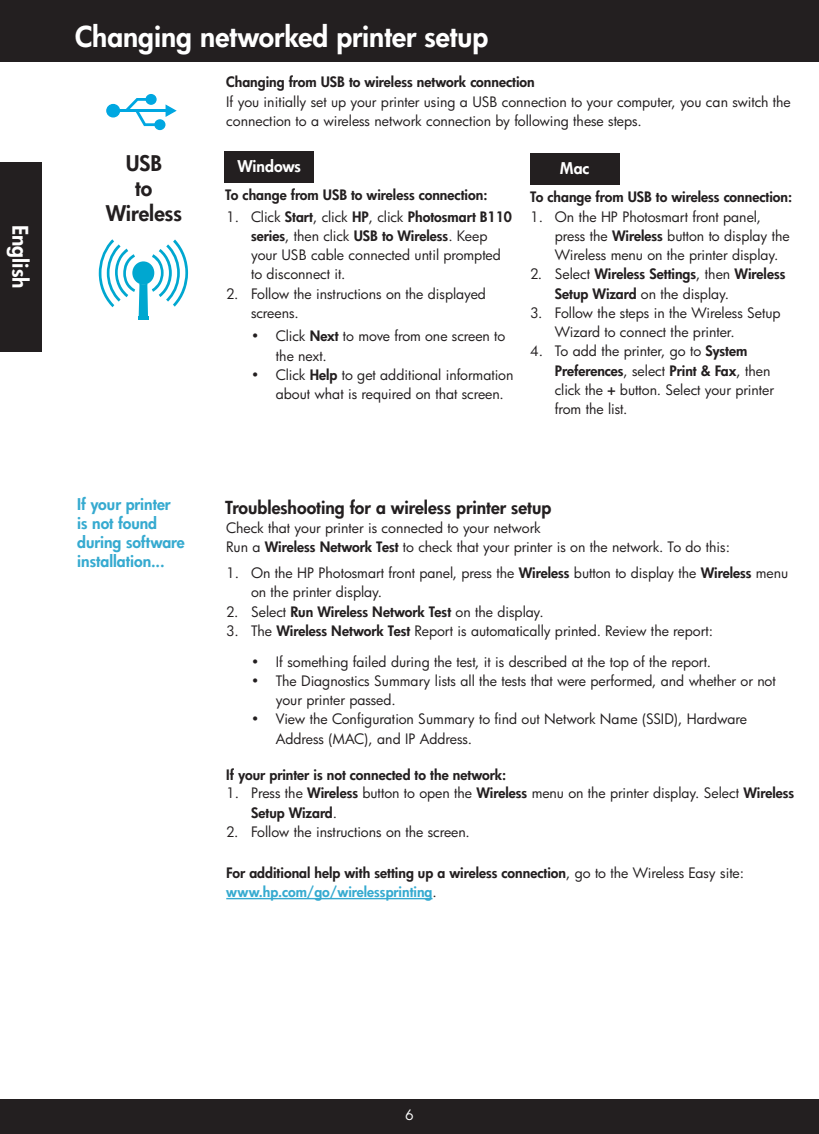
<style>
.page{position:relative;width:819px;height:1134px;background:#fff}
.page>*{position:absolute;margin:0;border:0;box-sizing:border-box;transform-origin:0 0}
.t1{font:800 28px "Futura";color:#fff}
.t2{font:800 21px/25.2px "Futura";letter-spacing:-.005em;color:#231f20;text-align:center}
.t3{font:800 21px "Futura";color:#fff}
.t4{font:800 17.5px "Futura";color:#231f20}
.t5{font:800 15.75px/18.9px "Futura";color:#36aad0}
.t6{font:800 15.75px "Futura";color:#fff}
.t7{font:14px/19.2px "Futura";color:#231f20}
.t8{font:800 14px/19.2px "Futura";color:#231f20}
.t9{font:14px "Futura";color:#fff}
.s1{font-weight:800}
.s2{font-weight:400}
.s3{color:#36aad0}
</style>
<div class="page">
<div style="left:0;top:1099px;width:819px;height:35px;background:#231f20"></div>
<div style="left:0;top:0;width:819px;height:62px;background:#231f20"></div>
<div style="left:225px;top:151px;width:89px;height:32px;background:#231f20"></div>
<div style="left:530px;top:153px;width:89px;height:31px;background:#231f20"></div>
<hr style="left:226px;top:898px;width:207px;height:1px;background:#36aad0">
<svg style="left:106px;top:104px;width:14px;height:14px"></svg>
<hr style="left:113px;top:109px;width:56px;height:3px;background:#00a7e1">
<svg style="left:126px;top:94px;width:51px;height:36px"></svg>
<svg style="left:99px;top:239px;width:89px;height:77px"></svg>
<div style="left:132px;top:261px;width:22px;height:24px;background:#00a7d0;border-radius:50%"></div>
<hr style="left:138px;top:316px;width:11px;height:4px;background:#00a7d0">
<div style="left:0;top:162px;width:42px;height:190px;background:#231f20"></div>
<h2 class="t3" style="left:34px;top:225px;width:65px;rotate:90deg">English</h2>
<h1 class="t1" style="left:75px;top:18px;width:415px">Changing networked printer setup</h1>
<h2 class="t2" style="left:106px;top:151px;width:78px">USB<br>to<br>Wireless</h2>
<p class="t8" style="left:226px;top:73px;width:310px">Changing from USB to wireless network connection</p>
<p class="t7" style="left:226px;top:92px;width:566px">If you initially set up your printer using a USB connection to your computer, you can switch the connection to a wireless network connection by following these steps.</p>
<p class="t6" style="left:237px;top:156px;width:65px">Windows</p>
<p class="t6" style="left:560px;top:158px;width:30px">Mac</p>
<p class="t8" style="left:225px;top:186px;width:264px">To change from USB to wireless connection:</p>
<p class="t8" style="left:530px;top:187px;width:264px">To change from USB to wireless connection:</p>
<p class="t7" style="left:251px;top:207px;width:262px;text-indent:-25px">1. Click <span class="s1">Start</span>, click <span class="s1">HP</span>, click <span class="s1">Photosmart B110 series</span>, then click <span class="s1">USB to Wireless</span>. Keep your USB cable connected until prompted to disconnect it.</p>
<p class="t7" style="left:251px;top:284px;width:236px;text-indent:-25px">2. Follow the instructions on the displayed screens.</p>
<p class="t7" style="left:276px;top:326px;width:231px;text-indent:-25px">• Click <span class="s1">Next</span> to move from one screen to the next.</p>
<p class="t7" style="left:276px;top:365px;width:239px;text-indent:-25px">• Click <span class="s1">Help</span> to get additional information about what is required on that screen.</p>
<p class="t7" style="left:555px;top:207px;width:236px;text-indent:-25px">1. On the HP Photosmart front panel, press the <span class="s1">Wireless</span> button to display the<br>Wireless menu on the printer display.</p>
<p class="t8" style="left:555px;top:265px;width:232px;text-indent:-25px"><span class="s2">2. Select</span> Wireless Settings<span class="s2">, then</span> Wireless<br>Setup Wizard <span class="s2">on the display.</span></p>
<p class="t7" style="left:555px;top:303px;width:227px;text-indent:-25px">3. Follow the steps in the Wireless Setup<br>Wizard to connect the printer.</p>
<p class="t7" style="left:555px;top:341px;width:221px;text-indent:-25px">4. To add the printer, go to <span class="s1">System<br>Preferences</span>, select <span class="s1">Print &amp; Fax</span>, then click the <span class="s1">+</span> button. Select your printer from the list.</p>
<p class="t5" style="left:77px;top:495px;width:109px">If your printer is not found during software installation...</p>
<p class="t4" style="left:225px;top:496px;width:328px">Troubleshooting for a wireless printer setup</p>
<p class="t7" style="left:226px;top:518px;width:505px">Check that your printer is connected to your network<br>Run a <span class="s1">Wireless Network Test</span> to check that your printer is on the network. To do this:</p>
<p class="t7" style="left:251px;top:563px;width:539px;text-indent:-25px">1. On the HP Photosmart front panel, press the <span class="s1">Wireless</span> button to display the <span class="s1">Wireless</span> menu on the printer display.</p>
<p class="t8" style="left:226px;top:602px;width:319px"><span class="s2">2. Select</span> Run Wireless Network Test <span class="s2">on the display.</span></p>
<p class="t7" style="left:226px;top:621px;width:488px">3. The <span class="s1">Wireless Network Test</span> Report is automatically printed. Review the report:</p>
<p class="t7" style="left:251px;top:652px;width:461px">• If something failed during the test, it is described at the top of the report.</p>
<p class="t7" style="left:276px;top:671px;width:501px;text-indent:-25px">• The Diagnostics Summary lists all the tests that were performed, and whether or not your printer passed.</p>
<p class="t7" style="left:276px;top:709px;width:473px;text-indent:-25px">• View the Configuration Summary to find out Network Name (SSID), Hardware<br>Address (MAC), and IP Address.</p>
<p class="t8" style="left:226px;top:766px;width:281px">If your printer is not connected to the network:</p>
<p class="t7" style="left:251px;top:783px;width:545px;text-indent:-25px">1. Press the <span class="s1">Wireless</span> button to open the <span class="s1">Wireless</span> menu on the printer display. Select <span class="s1">Wireless<br>Setup Wizard</span>.</p>
<p class="t7" style="left:226px;top:822px;width:245px">2. Follow the instructions on the screen.</p>
<p class="t8" style="left:226px;top:863px;width:519px">For additional help with setting up a wireless connection<span class="s2">, go to the Wireless Easy site: </span><span class="s3">www.hp.com/go/wirelessprinting</span><span class="s2">.</span></p>
<p class="t9" style="left:405px;top:1106px;width:10px">6</p>
</div>
